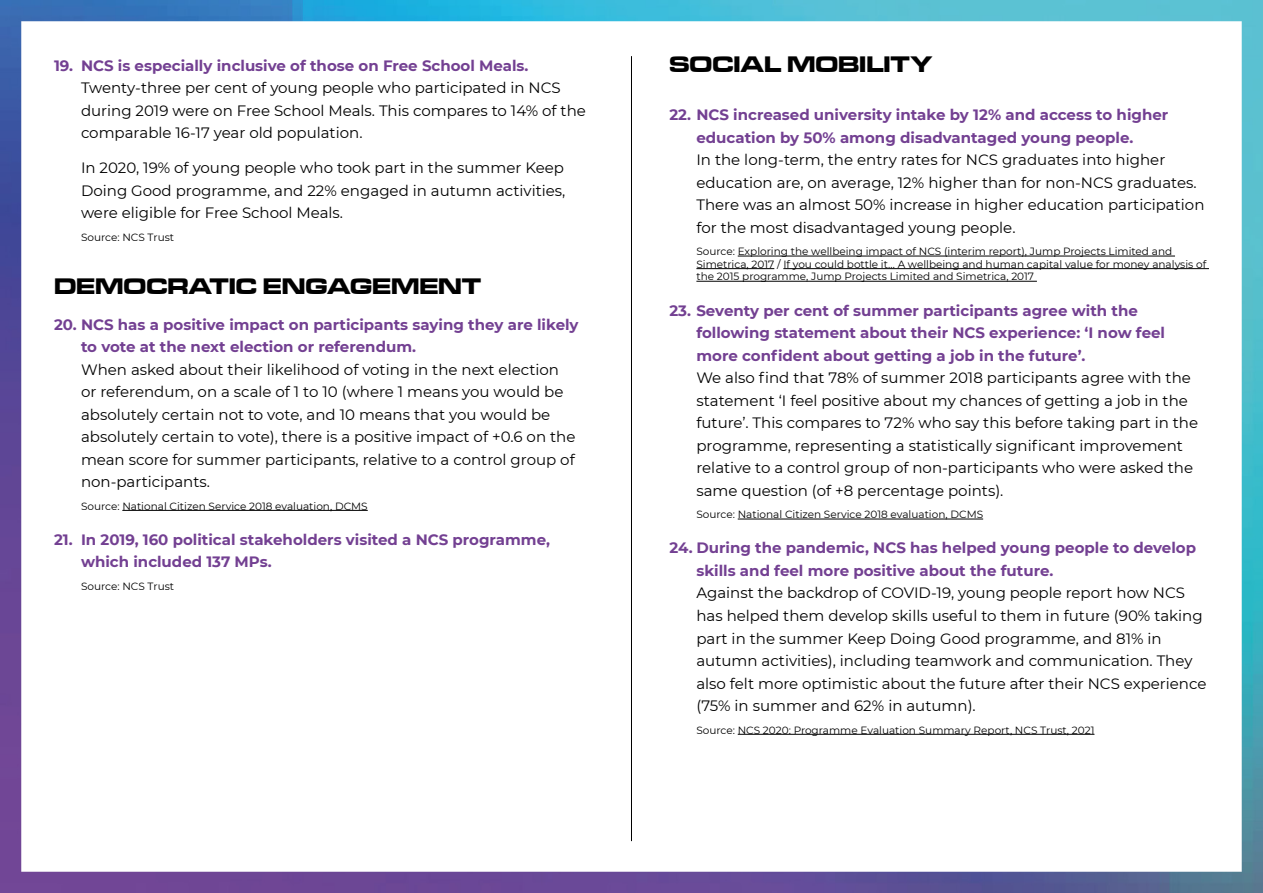
<style>
.page{position:relative;width:1263px;height:893px;background:#fff}
.page>*{position:absolute;margin:0;border:0;box-sizing:border-box;transform-origin:0 0}
.t1{font:23.25px "Microgramma D Bold Exte";color:#000}
.t2{font:15px/22.5px "Montserrat";color:#000}
.t3{font:700 15px/22.5px "Montserrat";color:#734092}
.t4{font:10.5px/12.6px "Montserrat";color:#000}
.s1{font-weight:700;color:#734092}
</style>
<div class="page">
<img style="left:0;top:0;width:1263px;height:893px">
<hr style="left:631px;top:56px;width:1px;height:785px;background:#000">
<hr style="left:122px;top:510px;width:246px;height:1px;background:#000">
<hr style="left:738px;top:256px;width:437px;height:1px;background:#000">
<hr style="left:696px;top:268px;width:78px;height:1px;background:#000">
<hr style="left:783px;top:268px;width:426px;height:1px;background:#000">
<hr style="left:696px;top:281px;width:341px;height:1px;background:#000">
<hr style="left:738px;top:519px;width:245px;height:1px;background:#000">
<hr style="left:738px;top:734px;width:356px;height:1px;background:#000">
<p class="t2" style="left:81px;top:54px;width:506px;text-indent:-27px"><span class="s1">19. NCS is especially inclusive of those on Free School Meals.<br></span>Twenty-three per cent of young people who participated in NCS during 2019 were on Free School Meals. This compares to 14% of the comparable 16-17 year old population.</p>
<p class="t2" style="left:81px;top:156px;width:486px;text-align:justify">In 2020, 19% of young people who took part in the summer Keep Doing Good programme, and 22% engaged in autumn activities, were eligible for Free School Meals.</p>
<p class="t4" style="left:81px;top:231px;width:95px">Source: NCS Trust</p>
<h3 class="t1" style="left:54px;top:271px;width:428px">DEMOCRATIC ENGAGEMENT</h3>
<p class="t2" style="left:81px;top:312px;width:499px;text-indent:-27px"><span class="s1">20. NCS has a positive impact on participants saying they are likely to vote at the next election or referendum.<br></span>When asked about their likelihood of voting in the next election<br>or referendum, on a scale of 1 to 10 (where 1 means you would be absolutely certain not to vote, and 10 means that you would be absolutely certain to vote), there is a positive impact of +0.6 on the mean score for summer participants, relative to a control group of non-participants.</p>
<p class="t4" style="left:81px;top:499px;width:288px">Source: National Citizen Service 2018 evaluation, DCMS</p>
<p class="t3" style="left:81px;top:527px;width:471px;text-indent:-27px">21. In 2019, 160 political stakeholders visited a NCS programme, which included 137 MPs.</p>
<p class="t4" style="left:81px;top:579px;width:95px">Source: NCS Trust</p>
<h3 class="t1" style="left:669px;top:49px;width:264px">SOCIAL MOBILITY</h3>
<p class="t2" style="left:696px;top:103px;width:510px;text-indent:-27px"><span class="s1">22. NCS increased university intake by 12% and access to higher education by 50% among disadvantaged young people.<br></span>In the long-term, the entry rates for NCS graduates into higher education are, on average, 12% higher than for non-NCS graduates.<br>There was an almost 50% increase in higher education participation for the most disadvantaged young people.</p>
<p class="t4" style="left:696px;top:245px;width:511px">Source: Exploring the wellbeing impact of NCS (interim report), Jump Projects Limited and<br>Simetrica, 2017 / If you could bottle it… A wellbeing and human capital value for money analysis of the 2015 programme, Jump Projects Limited and Simetrica, 2017</p>
<p class="t2" style="left:696px;top:299px;width:503px;text-indent:-27px"><span class="s1">23. Seventy per cent of summer participants agree with the following statement about their NCS experience: ‘I now feel more confident about getting a job in the future’.<br></span>We also find that 78% of summer 2018 participants agree with the statement ‘I feel positive about my chances of getting a job in the future’. This compares to 72% who say this before taking part in the programme, representing a statistically significant improvement relative to a control group of non-participants who were asked the same question (of +8 percentage points).</p>
<p class="t4" style="left:696px;top:508px;width:288px">Source: National Citizen Service 2018 evaluation, DCMS</p>
<p class="t2" style="left:696px;top:536px;width:512px;text-indent:-27px"><span class="s1">24. During the pandemic, NCS has helped young people to develop skills and feel more positive about the future.<br></span>Against the backdrop of COVID-19, young people report how NCS has helped them develop skills useful to them in future (90% taking part in the summer Keep Doing Good programme, and 81% in autumn activities), including teamwork and communication. They also felt more optimistic about the future after their NCS experience (75% in summer and 62% in autumn).</p>
<p class="t4" style="left:696px;top:723px;width:400px">Source: NCS 2020: Programme Evaluation Summary Report, NCS Trust, 2021</p>
</div>
